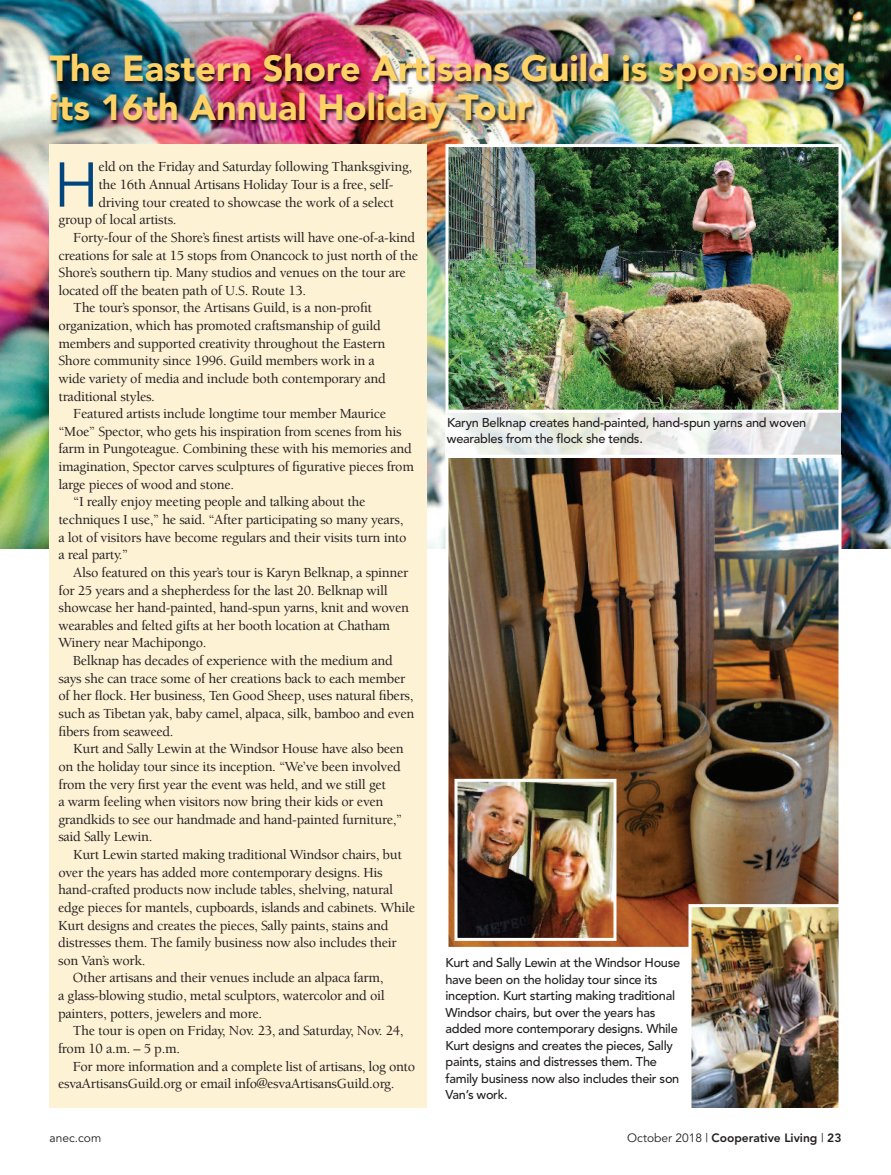
<style>
.page{position:relative;width:891px;height:1175px;background:#fff}
.page>*{position:absolute;margin:0;border:0;box-sizing:border-box;transform-origin:0 0}
.t1{font:62.55px "Avenir";color:#01457f}
.t2{font:900 36px/39px "Avenir";color:#fed265}
.t3{font:500 14.25px "Berkeley";letter-spacing:-.02em;color:#231f20}
.t4{font:500 12.75px/16.5px "Avenir";letter-spacing:-.02em;color:#231f20}
.t5{font:800 12px "Avenir";color:#231f20}
.t6{font:12px "Avenir";color:#231f20}
.s1{font-weight:400}
</style>
<div class="page">
<img style="left:0;top:0;width:891px;height:548px">
<img style="left:450px;top:168px;width:388px;height:240px">
<div style="left:446px;top:144px;width:396px;height:268px;border:3px solid #fff"></div>
<img style="left:17px;top:37px;width:874px;height:131px">
<div style="left:50px;top:144px;width:378px;height:963px;background:#fef2d5"></div>
<img style="left:450px;top:458px;width:388px;height:488px">
<div style="left:446px;top:454px;width:396px;height:496px;border:3px solid #fff"></div>
<img style="left:458px;top:782px;width:154px;height:154px">
<div style="left:454px;top:778px;width:162px;height:162px;border:3px solid #fff"></div>
<img style="left:692px;top:908px;width:146px;height:199px">
<div style="left:688px;top:904px;width:154px;height:210px;border:3px solid #fff"></div>
<div style="left:446px;top:412px;width:396px;height:42px;background:#fff;opacity:.8"></div>
<h2 class="t2" style="left:50px;top:48px;width:798px">The Eastern Shore Artisans Guild is sponsoring its 16th Annual Holiday Tour</h2>
<h1 class="t1" style="left:54px;top:148px;width:47px">H</h1>
<p class="t3" style="left:98px;top:161px;width:315px">eld on the Friday and Saturday following Thanksgiving,</p>
<p class="t3" style="left:98px;top:179px;width:297px">the 16th Annual Artisans Holiday Tour is a free, self-</p>
<p class="t3" style="left:98px;top:197px;width:297px">driving tour created to showcase the work of a select</p>
<p class="t3" style="left:58px;top:214px;width:120px">group of local artists.</p>
<p class="t3" style="left:73px;top:232px;width:343px">Forty-four of the Shore’s finest artists will have one-of-a-kind</p>
<p class="t3" style="left:58px;top:249px;width:361px">creations for sale at 15 stops from Onancock to just north of the</p>
<p class="t3" style="left:58px;top:267px;width:349px">Shore’s southern tip. Many studios and venues on the tour are</p>
<p class="t3" style="left:58px;top:285px;width:249px">located off the beaten path of U.S. Route 13.</p>
<p class="t3" style="left:73px;top:302px;width:300px">The tour’s sponsor, the Artisans Guild, is a non-profit</p>
<p class="t3" style="left:58px;top:320px;width:324px">organization, which has promoted craftsmanship of guild</p>
<p class="t3" style="left:58px;top:338px;width:328px">members and supported creativity throughout the Eastern</p>
<p class="t3" style="left:58px;top:355px;width:318px">Shore community since 1996. Guild members work in a</p>
<p class="t3" style="left:58px;top:373px;width:329px">wide variety of media and include both contemporary and</p>
<p class="t3" style="left:58px;top:390px;width:98px">traditional styles.</p>
<p class="t3" style="left:73px;top:408px;width:314px">Featured artists include longtime tour member Maurice</p>
<p class="t3" style="left:58px;top:426px;width:345px">“Moe” Spector, who gets his inspiration from scenes from his</p>
<p class="t3" style="left:58px;top:443px;width:355px">farm in Pungoteague. Combining these with his memories and</p>
<p class="t3" style="left:58px;top:461px;width:357px">imagination, Spector carves sculptures of figurative pieces from</p>
<p class="t3" style="left:58px;top:479px;width:177px">large pieces of wood and stone.</p>
<p class="t3" style="left:73px;top:496px;width:294px">“I really enjoy meeting people and talking about the</p>
<p class="t3" style="left:58px;top:514px;width:347px">techniques I use,” he said. “After participating so many years,</p>
<p class="t3" style="left:58px;top:531px;width:350px">a lot of visitors have become regulars and their visits turn into</p>
<p class="t3" style="left:58px;top:549px;width:71px">a real party.”</p>
<p class="t3" style="left:73px;top:567px;width:337px">Also featured on this year’s tour is Karyn Belknap, a spinner</p>
<p class="t3" style="left:58px;top:584px;width:331px">for 25 years and a shepherdess for the last 20. Belknap will</p>
<p class="t3" style="left:58px;top:602px;width:352px">showcase her hand-painted, hand-spun yarns, knit and woven</p>
<p class="t3" style="left:58px;top:620px;width:333px">wearables and felted gifts at her booth location at Chatham</p>
<p class="t3" style="left:58px;top:637px;width:150px">Winery near Machipongo.</p>
<p class="t3" style="left:73px;top:655px;width:321px">Belknap has decades of experience with the medium and</p>
<p class="t3" style="left:58px;top:672px;width:348px">says she can trace some of her creations back to each member</p>
<p class="t3" style="left:58px;top:690px;width:357px">of her flock. Her business, Ten Good Sheep, uses natural fibers,</p>
<p class="t3" style="left:58px;top:708px;width:357px">such as Tibetan yak, baby camel, alpaca, silk, bamboo and even</p>
<p class="t3" style="left:58px;top:725px;width:117px">fibers from seaweed.</p>
<p class="t3" style="left:73px;top:743px;width:332px">Kurt and Sally Lewin at the Windsor House have also been</p>
<p class="t3" style="left:58px;top:761px;width:344px">on the holiday tour since its inception. “We’ve been involved</p>
<p class="t3" style="left:58px;top:778px;width:329px">from the very first year the event was held, and we still get</p>
<p class="t3" style="left:58px;top:796px;width:327px">a warm feeling when visitors now bring their kids or even</p>
<p class="t3" style="left:58px;top:813px;width:345px">grandkids to see our handmade and hand-painted furniture,”</p>
<p class="t3" style="left:58px;top:831px;width:96px">said Sally Lewin.</p>
<p class="t3" style="left:73px;top:849px;width:330px">Kurt Lewin started making traditional Windsor chairs, but</p>
<p class="t3" style="left:58px;top:866px;width:326px">over the years has added more contemporary designs. His</p>
<p class="t3" style="left:58px;top:884px;width:336px">hand-crafted products now include tables, shelving, natural</p>
<p class="t3" style="left:58px;top:901px;width:358px">edge pieces for mantels, cupboards, islands and cabinets. While</p>
<p class="t3" style="left:58px;top:919px;width:332px">Kurt designs and creates the pieces, Sally paints, stains and</p>
<p class="t3" style="left:58px;top:937px;width:340px">distresses them. The family business now also includes their</p>
<p class="t3" style="left:58px;top:954px;width:89px">son Van’s work.</p>
<p class="t3" style="left:73px;top:972px;width:312px">Other artisans and their venues include an alpaca farm,</p>
<p class="t3" style="left:58px;top:990px;width:328px">a glass-blowing studio, metal sculptors, watercolor and oil</p>
<p class="t3" style="left:58px;top:1007px;width:206px">painters, potters, jewelers and more.</p>
<p class="t3" style="left:73px;top:1025px;width:332px">The tour is open on Friday, Nov. 23, and Saturday, Nov. 24,</p>
<p class="t3" style="left:58px;top:1042px;width:124px">from 10 a.m. – 5 p.m.</p>
<p class="t3" style="left:73px;top:1060px;width:344px">For more information and a complete list of artisans, log onto</p>
<p class="t3" style="left:58px;top:1078px;width:338px">esvaArtisansGuild.org or email info@esvaArtisansGuild.org.</p>
<p class="t4" style="left:447px;top:413px;width:361px">Karyn Belknap creates hand-painted, hand-spun yarns and woven wearables from the flock she tends.</p>
<p class="t4" style="left:445px;top:953px;width:236px">Kurt and Sally Lewin at the Windsor House have been on the holiday tour since its inception. Kurt starting making traditional Windsor chairs, but over the years has added more contemporary designs. While Kurt designs and creates the pieces, Sally paints, stains and distresses them. The family business now also includes their son Van’s work.</p>
<p class="t6" style="left:50px;top:1130px;width:53px">anec.com</p>
<p class="t5" style="left:627px;top:1128px;width:216px"><span class="s1">October 2018 |</span> Cooperative Living <span class="s1">|</span> 23</p>
</div>
